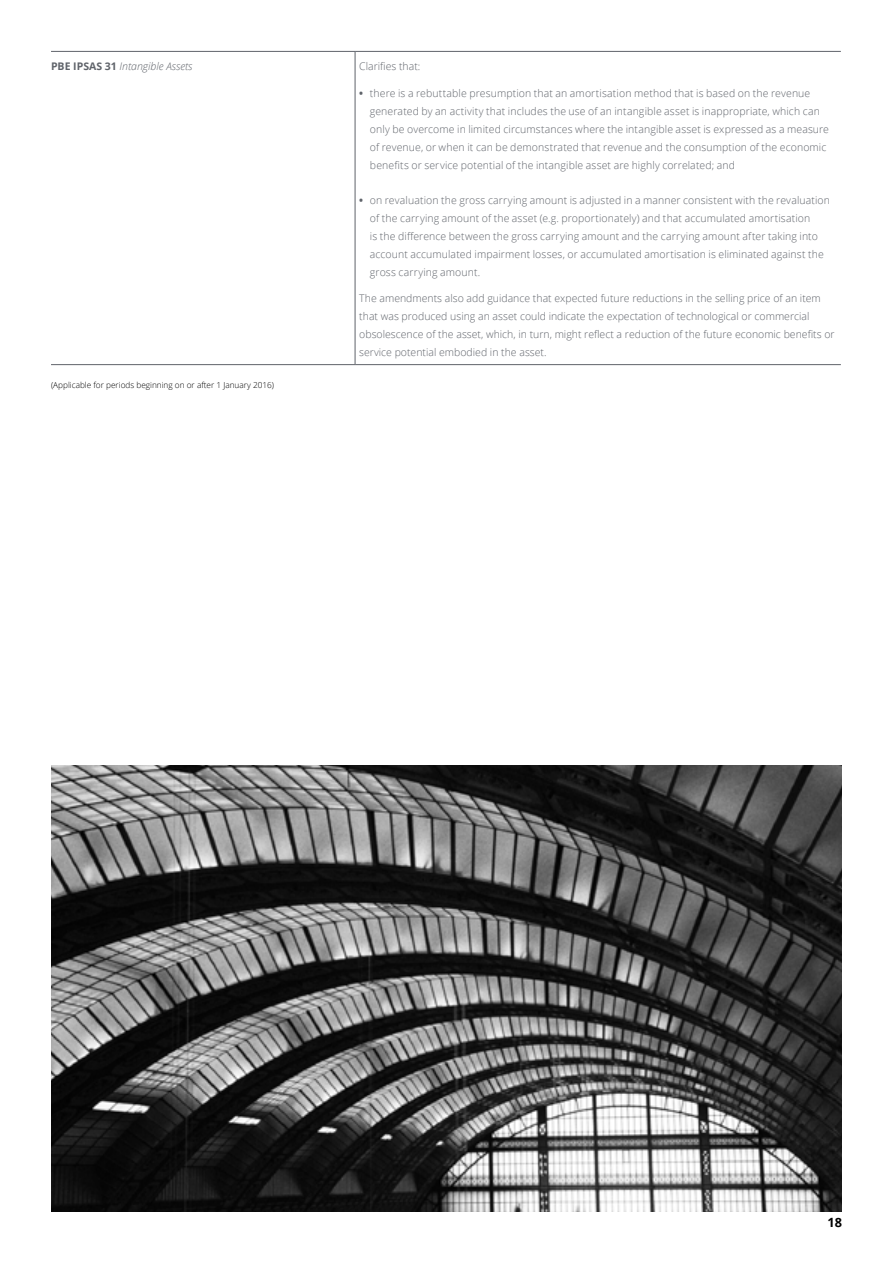
<style>
.page{position:relative;width:893px;height:1263px;background:#fff}
.page>*{position:absolute;margin:0;border:0;box-sizing:border-box;transform-origin:0 0}
.t1{font:700 12.75px "Open Sans";color:#000}
.t2{font:300 10.5px/18px "Open Sans";letter-spacing:.01em;color:#5f636a}
.t3{font:italic 300 10.5px "Open Sans";color:#5f636a}
.t4{font:300 8.25px "Open Sans";color:#000}
.s1{font-weight:700;font-style:normal}
.s2{font-weight:700}
</style>
<div class="page">
<hr style="left:51px;top:51px;width:304px;height:1px;background:#5f636a">
<hr style="left:355px;top:51px;width:486px;height:1px;background:#5f636a">
<hr style="left:355px;top:52px;width:1px;height:312px;background:#5f636a">
<hr style="left:51px;top:364px;width:304px;height:1px;background:#5f636a">
<hr style="left:355px;top:364px;width:486px;height:1px;background:#5f636a">
<img style="left:52px;top:765px;width:790px;height:447px">
<p class="t3" style="left:51px;top:59px;width:143px"><span class="s1">PBE IPSAS 31</span> Intangible Assets</p>
<p class="t2" style="left:359px;top:57px;width:63px">Clarifies that:</p>
<p class="t2" style="left:370px;top:83px;width:461px;text-indent:-11px"><span class="s2">•</span> there is a rebuttable presumption that an amortisation method that is based on the revenue generated by an activity that includes the use of an intangible asset is inappropriate, which can only be overcome in limited circumstances where the intangible asset is expressed as a measure of revenue, or when it can be demonstrated that revenue and the consumption of the economic benefits or service potential of the intangible asset are highly correlated; and</p>
<p class="t2" style="left:370px;top:190px;width:462px;text-indent:-11px"><span class="s2">•</span> on revaluation the gross carrying amount is adjusted in a manner consistent with the revaluation of the carrying amount of the asset (e.g. proportionately) and that accumulated amortisation<br>is the difference between the gross carrying amount and the carrying amount after taking into account accumulated impairment losses, or accumulated amortisation is eliminated against the gross carrying amount.</p>
<p class="t2" style="left:359px;top:289px;width:477px">The amendments also add guidance that expected future reductions in the selling price of an item that was produced using an asset could indicate the expectation of technological or commercial obsolescence of the asset, which, in turn, might reflect a reduction of the future economic benefits or service potential embodied in the asset.</p>
<p class="t4" style="left:51px;top:379px;width:225px">(Applicable for periods beginning on or after 1 January 2016)</p>
<p class="t1" style="left:828px;top:1213px;width:16px">18</p>
</div>
